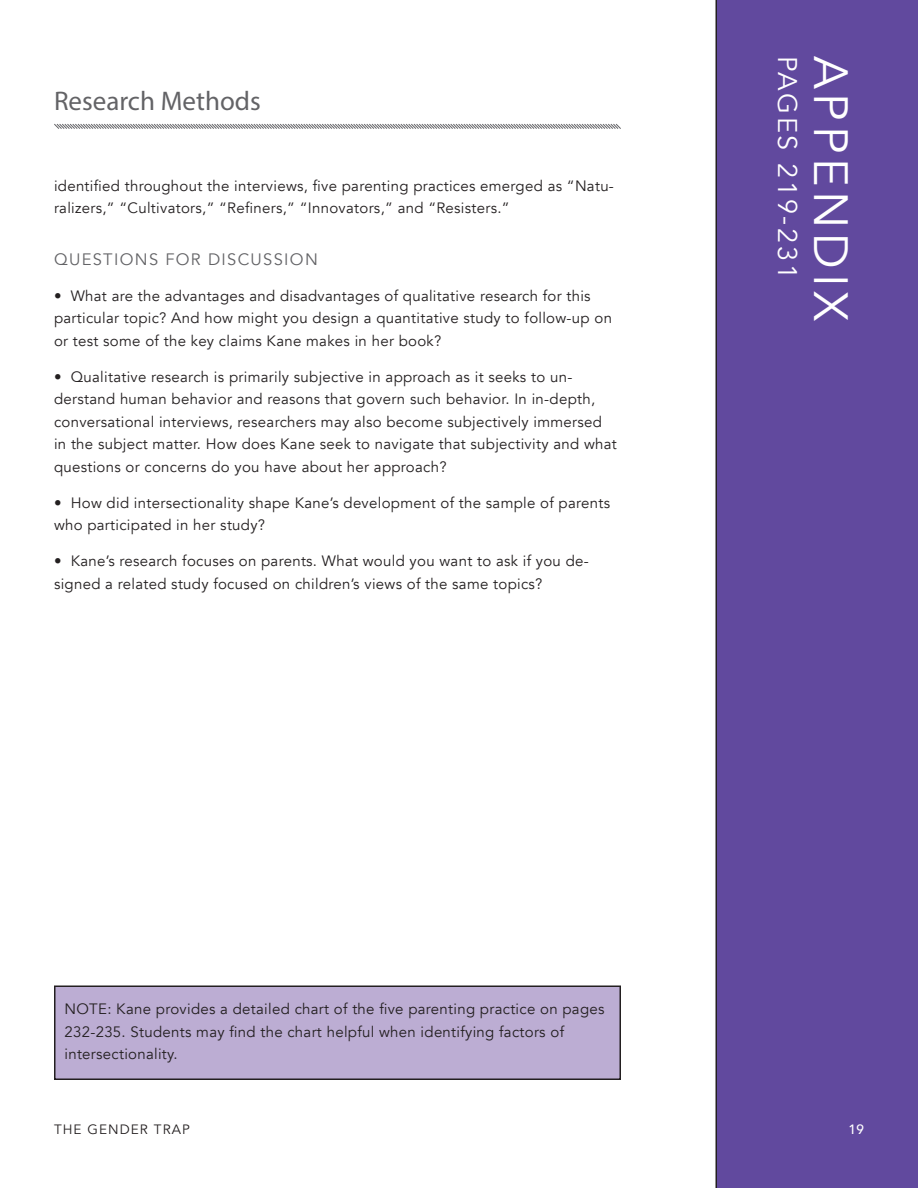
<style>
.page{position:relative;width:918px;height:1188px;background:#fff}
.page>*{position:absolute;margin:0;border:0;box-sizing:border-box;transform-origin:0 0}
.t1{font:48px "Avenir";letter-spacing:.1em;color:#fff}
.t2{font:27px "Myriad Pro";color:#636366}
.t3{font:27px "Avenir";letter-spacing:.1em;color:#fff}
.t4{font:16.5px "Avenir";letter-spacing:.08em;color:#636366}
.t5{font:15px/22.5px "Avenir";letter-spacing:.02em;color:#231f20}
.t6{font:13.5px "Avenir";letter-spacing:.08em;color:#231f20}
.t7{font:500 13.5px "Avenir";color:#fff}
</style>
<div class="page">
<svg style="left:54px;top:123px;width:567px;height:6px"></svg>
<div style="left:716px;top:0;width:202px;height:1188px;background:#61499e"></div>
<div style="left:55px;top:986px;width:565px;height:93px;background:#bcadd3"></div>
<div style="left:54px;top:986px;width:567px;height:94px;border:2px solid #231f20"></div>
<h2 class="t2" style="left:54px;top:85px;width:208px">Research Methods</h2>
<p class="t5" style="left:54px;top:174px;width:561px">identified throughout the interviews, five parenting practices emerged as “Natu&shy;ralizers,” “Cultivators,” “Refiners,” “Innovators,” and “Resisters.”</p>
<p class="t4" style="left:54px;top:249px;width:265px">QUESTIONS FOR DISCUSSION</p>
<p class="t5" style="left:54px;top:285px;width:560px">• What are the advantages and disadvantages of qualitative research for this particular topic? And how might you design a quantitative study to follow-up on or test some of the key claims Kane makes in her book?</p>
<p class="t5" style="left:54px;top:366px;width:564px">• Qualitative research is primarily subjective in approach as it seeks to un&shy;derstand human behavior and reasons that govern such behavior. In in-depth, conversational interviews, researchers may also become subjectively immersed in the subject matter. How does Kane seek to navigate that subjectivity and what questions or concerns do you have about her approach?</p>
<p class="t5" style="left:54px;top:492px;width:558px">• How did intersectionality shape Kane’s development of the sample of parents who participated in her study?</p>
<p class="t5" style="left:54px;top:550px;width:536px">• Kane’s research focuses on parents. What would you want to ask if you de&shy;signed a related study focused on children’s views of the same topics?</p>
<h2 class="t3" style="left:804px;top:56px;width:225px;rotate:90deg">PAGES 219-231</h2>
<h1 class="t1" style="left:859px;top:56px;width:267px;rotate:90deg">APPENDIX</h1>
<p class="t5" style="left:64px;top:998px;width:542px">NOTE: Kane provides a detailed chart of the five parenting practice on pages<br>232-235. Students may find the chart helpful when identifying factors of intersectionality.</p>
<p class="t6" style="left:54px;top:1121px;width:137px">THE GENDER TRAP</p>
<p class="t7" style="left:848px;top:1118px;width:17px">19</p>
</div>
